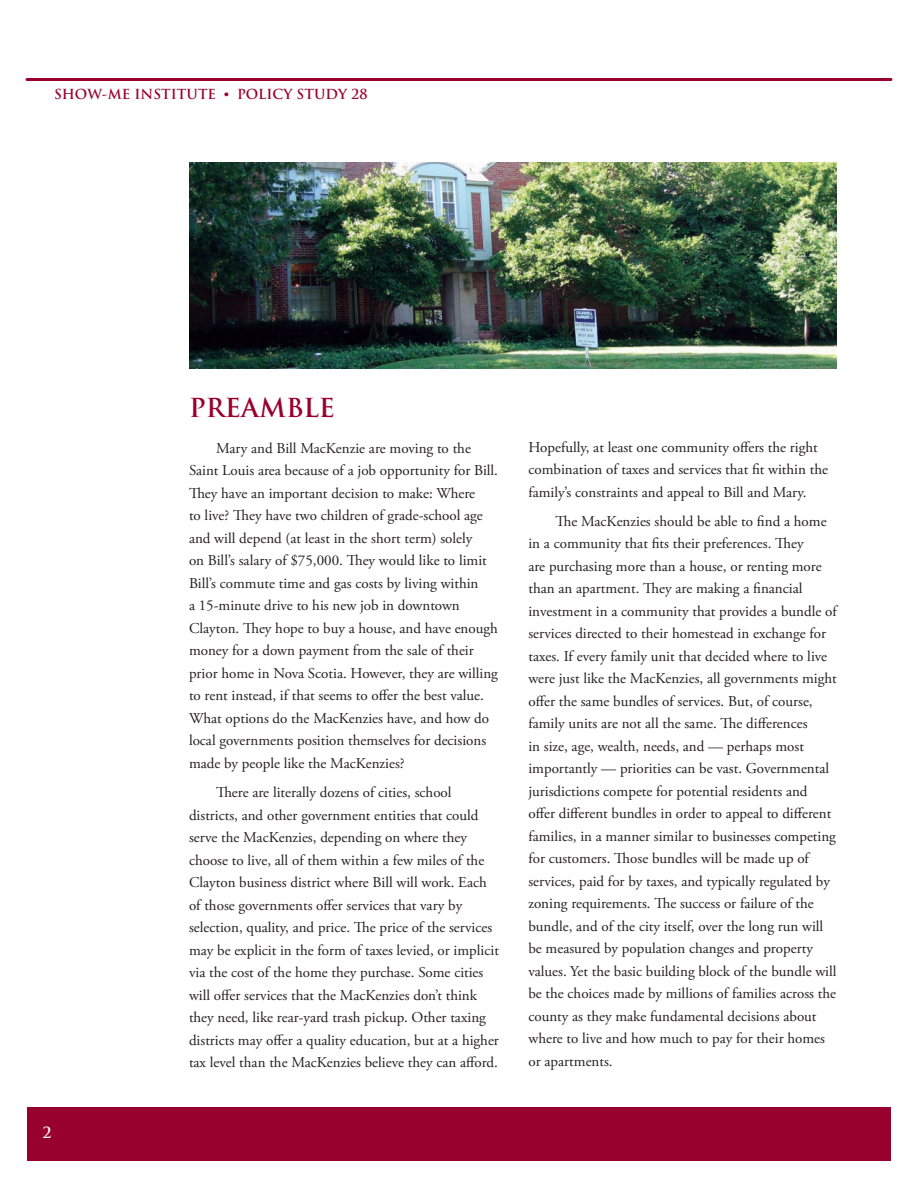
<style>
.page{position:relative;width:918px;height:1188px;background:#fff}
.page>*{position:absolute;margin:0;border:0;box-sizing:border-box;transform-origin:0 0}
.t1{font:700 25.5px "Trajan Pro";color:#98012d}
.t2{font:15px/22.5px "Adobe Garamond Pro";color:#231f20}
.t3{font:700 15px "Trajan Pro";color:#fff}
.t4{font:700 13.5px "Trajan Pro";color:#98012d}
.s1{font-family:"Arial"}
</style>
<div class="page">
<hr style="left:27px;top:78px;width:864px;height:3px;background:#98012d">
<div style="left:27px;top:1107px;width:864px;height:54px;background:#98012d"></div>
<img style="left:189px;top:162px;width:648px;height:207px">
<p class="t4" style="left:54px;top:85px;width:315px">SHOW-ME INSTITUTE <span class="s1">•</span> POLICY STUDY 28</p>
<p class="t3" style="left:43px;top:1123px;width:10px">2</p>
<h1 class="t1" style="left:189px;top:392px;width:36px">PREAMBLE</h1>
<p class="t2" style="left:189px;top:437px;width:311px;text-indent:27px">Mary and Bill MacKenzie are moving to the Saint Louis area because of a job opportunity for Bill.<br>They have an important decision to make: Where<br>to live? They have two children of grade-school age and will depend (at least in the short term) solely<br>on Bill’s salary of $75,000. They would like to limit Bill’s commute time and gas costs by living within<br>a 15-minute drive to his new job in downtown Clayton. They hope to buy a house, and have enough money for a down payment from the sale of their prior home in Nova Scotia. However, they are willing to rent instead, if that seems to offer the best value.<br>What options do the MacKenzies have, and how do local governments position themselves for decisions made by people like the MacKenzies?</p>
<p class="t2" style="left:189px;top:782px;width:311px;text-indent:27px">There are literally dozens of cities, school districts, and other government entities that could serve the MacKenzies, depending on where they choose to live, all of them within a few miles of the Clayton business district where Bill will work. Each of those governments offer services that vary by selection, quality, and price. The price of the services may be explicit in the form of taxes levied, or implicit via the cost of the home they purchase. Some cities will offer services that the MacKenzies don’t think they need, like rear-yard trash pickup. Other taxing districts may offer a quality education, but at a higher tax level than the MacKenzies believe they can afford.</p>
<p class="t2" style="left:528px;top:436px;width:301px">Hopefully, at least one community offers the right combination of taxes and services that fit within the family’s constraints and appeal to Bill and Mary.</p>
<p class="t2" style="left:528px;top:510px;width:310px;text-indent:27px">The MacKenzies should be able to find a home in a community that fits their preferences. They<br>are purchasing more than a house, or renting more than an apartment. They are making a financial investment in a community that provides a bundle of services directed to their homestead in exchange for taxes. If every family unit that decided where to live were just like the MacKenzies, all governments might offer the same bundles of services. But, of course, family units are not all the same. The differences<br>in size, age, wealth, needs, and — perhaps most importantly — priorities can be vast. Governmental jurisdictions compete for potential residents and offer different bundles in order to appeal to different families, in a manner similar to businesses competing for customers. Those bundles will be made up of services, paid for by taxes, and typically regulated by zoning requirements. The success or failure of the bundle, and of the city itself, over the long run will be measured by population changes and property values. Yet the basic building block of the bundle will be the choices made by millions of families across the county as they make fundamental decisions about where to live and how much to pay for their homes or apartments.</p>
</div>
